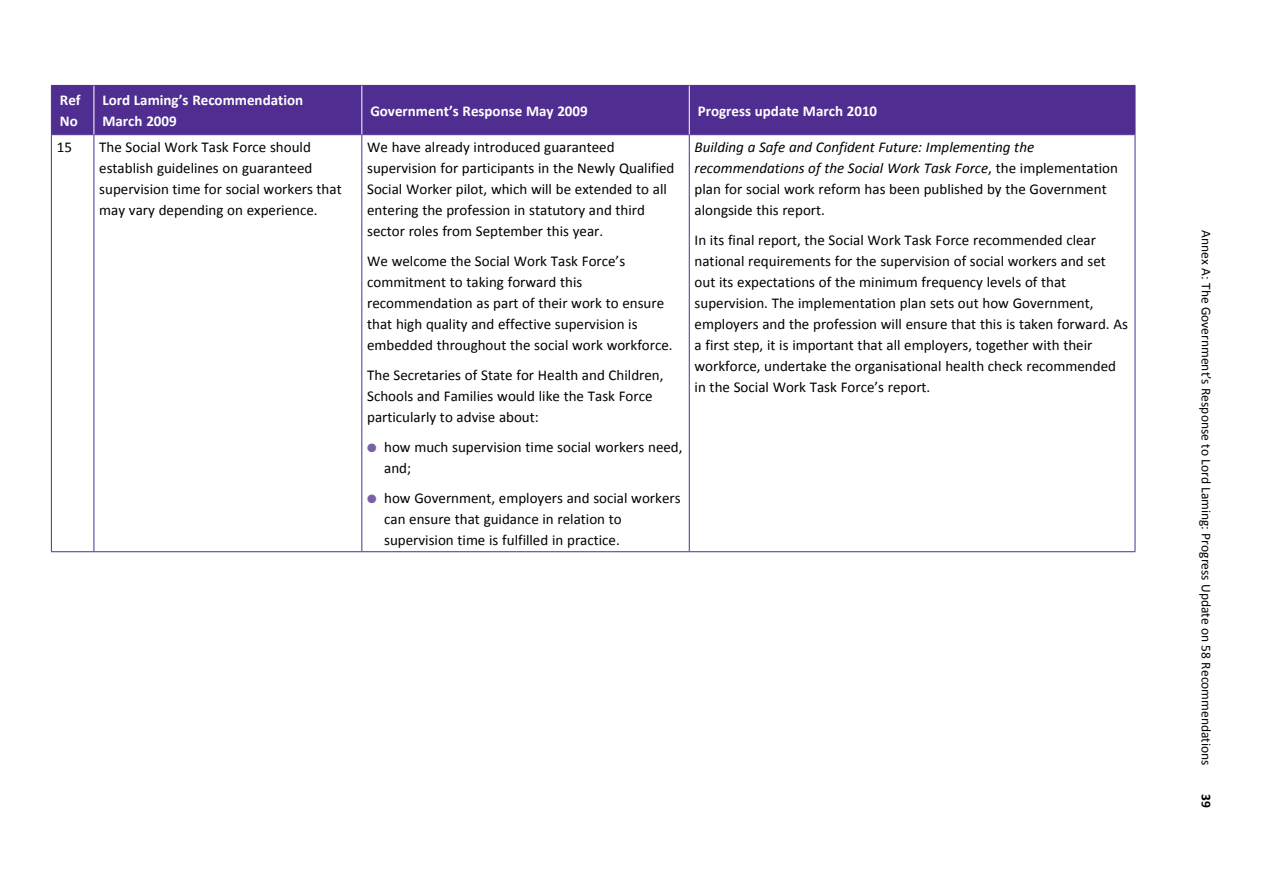
<style>
.page{position:relative;width:1263px;height:893px;background:#fff}
.page>*{position:absolute;margin:0;border:0;box-sizing:border-box;transform-origin:0 0}
.t1{font:15px/21px "Calibri";color:#000}
.t2{font:700 15px/21px "Calibri";color:#fff}
.t3{font:13.5px "Calibri";color:#000}
.t4{font:700 13.5px "Calibri";color:#000}
.s1{color:#7961aa}
.s2{font-style:italic}
</style>
<div class="page">
<div style="left:52px;top:86px;width:1083px;height:48px;background:#502e91"></div>
<svg style="left:52px;top:135px;width:1083px;height:416px"></svg>
<hr style="left:51px;top:85px;width:43px;height:1px;background:#502e91">
<hr style="left:51px;top:86px;width:1px;height:48px;background:#502e91">
<hr style="left:94px;top:85px;width:268px;height:1px;background:#502e91">
<hr style="left:362px;top:85px;width:327px;height:1px;background:#502e91">
<hr style="left:689px;top:85px;width:446px;height:1px;background:#502e91">
<hr style="left:51px;top:134px;width:43px;height:1px;background:#502e91">
<hr style="left:51px;top:135px;width:1px;height:416px;background:#502e91">
<hr style="left:94px;top:134px;width:268px;height:1px;background:#502e91">
<hr style="left:362px;top:134px;width:327px;height:1px;background:#502e91">
<hr style="left:689px;top:134px;width:446px;height:1px;background:#502e91">
<hr style="left:689px;top:135px;width:1px;height:416px;background:#502e91">
<hr style="left:51px;top:551px;width:43px;height:1px;background:#502e91">
<hr style="left:94px;top:551px;width:268px;height:1px;background:#502e91">
<hr style="left:362px;top:551px;width:327px;height:1px;background:#502e91">
<hr style="left:689px;top:551px;width:446px;height:1px;background:#502e91">
<hr style="left:1135px;top:86px;width:1px;height:49px;background:#502e91">
<hr style="left:94px;top:135px;width:1px;height:416px;background:#502e91">
<hr style="left:361px;top:135px;width:1px;height:416px;background:#502e91">
<hr style="left:1135px;top:135px;width:1px;height:416px;background:#502e91">
<hr style="left:94px;top:86px;width:1px;height:48px;background:#fff">
<hr style="left:361px;top:86px;width:1px;height:48px;background:#fff">
<hr style="left:689px;top:86px;width:1px;height:48px;background:#fff">
<p class="t2" style="left:60px;top:89px;width:22px">Ref<br>No</p>
<p class="t2" style="left:102px;top:89px;width:202px">Lord Laming’s Recommendation<br>March 2009</p>
<p class="t2" style="left:370px;top:99px;width:219px">Government’s Response May 2009</p>
<p class="t2" style="left:698px;top:99px;width:181px">Progress update March 2010</p>
<p class="t1" style="left:57px;top:136px;width:17px">15</p>
<p class="t1" style="left:99px;top:136px;width:244px">The Social Work Task Force should establish guidelines on guaranteed supervision time for social workers that may vary depending on experience.</p>
<p class="t1" style="left:367px;top:136px;width:309px">We have already introduced guaranteed supervision for participants in the Newly Qualified Social Worker pilot, which will be extended to all entering the profession in statutory and third sector roles from September this year.</p>
<p class="t1" style="left:367px;top:250px;width:307px">We welcome the Social Work Task Force’s commitment to taking forward this recommendation as part of their work to ensure that high quality and effective supervision is embedded throughout the social work workforce.</p>
<p class="t1" style="left:367px;top:364px;width:298px">The Secretaries of State for Health and Children,<br>Schools and Families would like the Task Force particularly to advise about:</p>
<p class="t1" style="left:384px;top:436px;width:300px;text-indent:-17px"><span class="s1">●</span> how much supervision time social workers need, and;</p>
<p class="t1" style="left:384px;top:487px;width:298px;text-indent:-17px"><span class="s1">●</span> how Government, employers and social workers can ensure that guidance in relation to supervision time is fulfilled in practice.</p>
<p class="t1" style="left:695px;top:136px;width:425px"><span class="s2">Building a Safe and Confident Future: Implementing the recommendations of the Social Work Task Force</span>, the implementation plan for social work reform has been published by the Government alongside this report.</p>
<p class="t1" style="left:695px;top:229px;width:435px">In its final report, the Social Work Task Force recommended clear national requirements for the supervision of social workers and set out its expectations of the minimum frequency levels of that supervision. The implementation plan sets out how Government, employers and the profession will ensure that this is taken forward. As a first step, it is important that all employers, together with their workforce, undertake the organisational health check recommended in the Social Work Task Force’s report.</p>
<p class="t3" style="left:1215px;top:230px;width:537px;rotate:90deg">Annex A: The Government’s Response to Lord Laming: Progress Update on 58 Recommendations</p>
<p class="t4" style="left:1215px;top:794px;width:15px;rotate:90deg">39</p>
</div>
